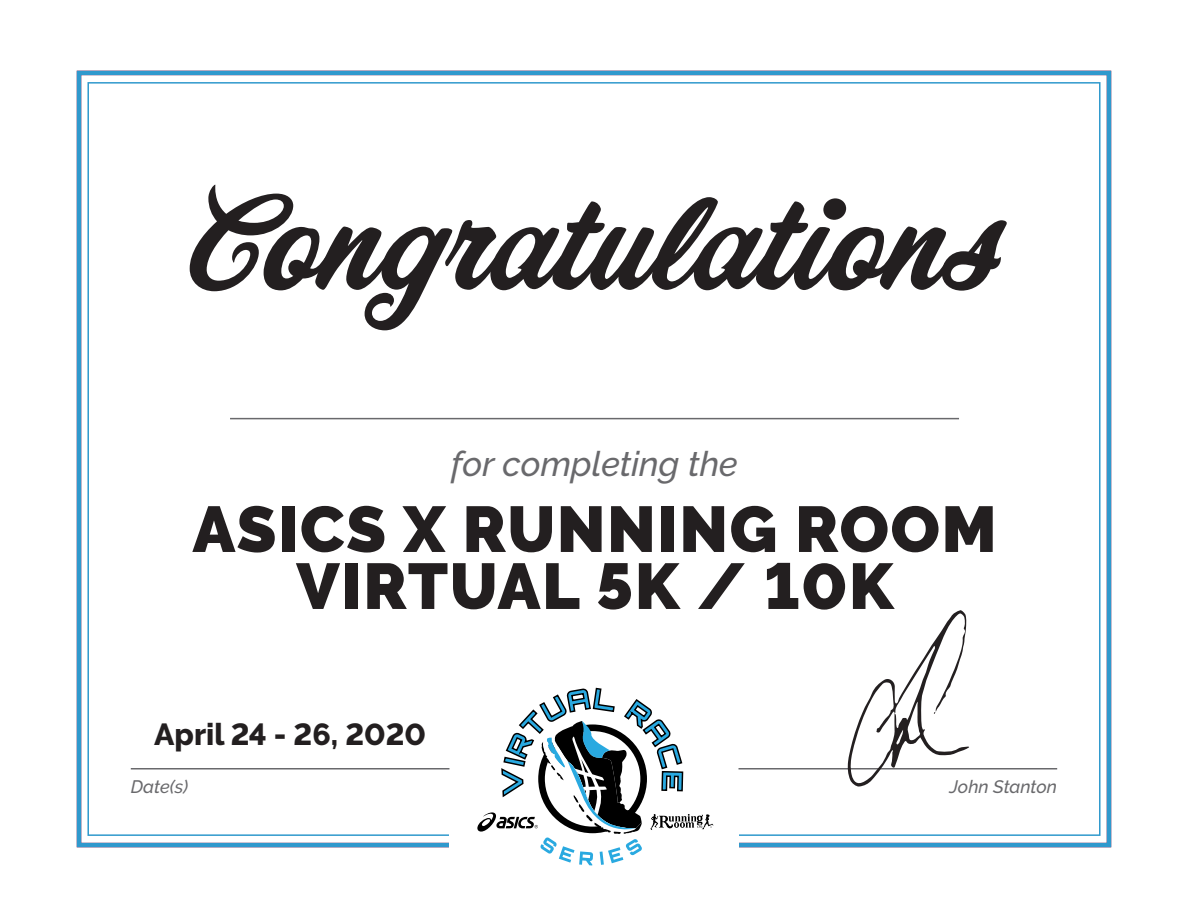
<style>
.page{position:relative;width:1188px;height:918px;background:#fff}
.page>*{position:absolute;margin:0;border:0;box-sizing:border-box;transform-origin:0 0}
.t1{font:123px "Corner Store JF";color:#231f20}
.t2{font:900 64.5px "Raleway";letter-spacing:.025em;color:#231f20}
.t3{font:italic 500 34.5px "Raleway";color:#69696c}
.t4{font:800 30.45px "Raleway";color:#231f20}
.t5{font:italic 500 18px "Raleway";letter-spacing:-.005em;color:#69696c}
</style>
<div class="page">
<hr style="left:230px;top:418px;width:729px;height:1px;background:#69696c">
<hr style="left:739px;top:768px;width:318px;height:2px;background:#69696c">
<hr style="left:131px;top:768px;width:318px;height:2px;background:#69696c">
<svg style="left:848px;top:610px;width:121px;height:177px"></svg>
<div style="left:77px;top:71px;width:1034px;height:776px;border:4px solid #2f99cd"></div>
<div style="left:449px;top:793px;width:290px;height:81px;background:#fff"></div>
<svg style="left:477px;top:687px;width:237px;height:179px"></svg>
<h1 class="t1" style="left:188px;top:154px;width:815px">Congratulations</h1>
<p class="t3" style="left:451px;top:444px;width:288px">for completing the</p>
<p class="t2" style="left:192px;top:492px;width:806px">ASICS X RUNNING ROOM</p>
<p class="t2" style="left:296px;top:549px;width:599px">VIRTUAL 5K / 10K</p>
<p class="t4" style="left:154px;top:717px;width:273px">April 24 - 26, 2020</p>
<p class="t5" style="left:131px;top:776px;width:59px">Date(s)</p>
<p class="t5" style="left:950px;top:776px;width:109px">John Stanton</p>
</div>
